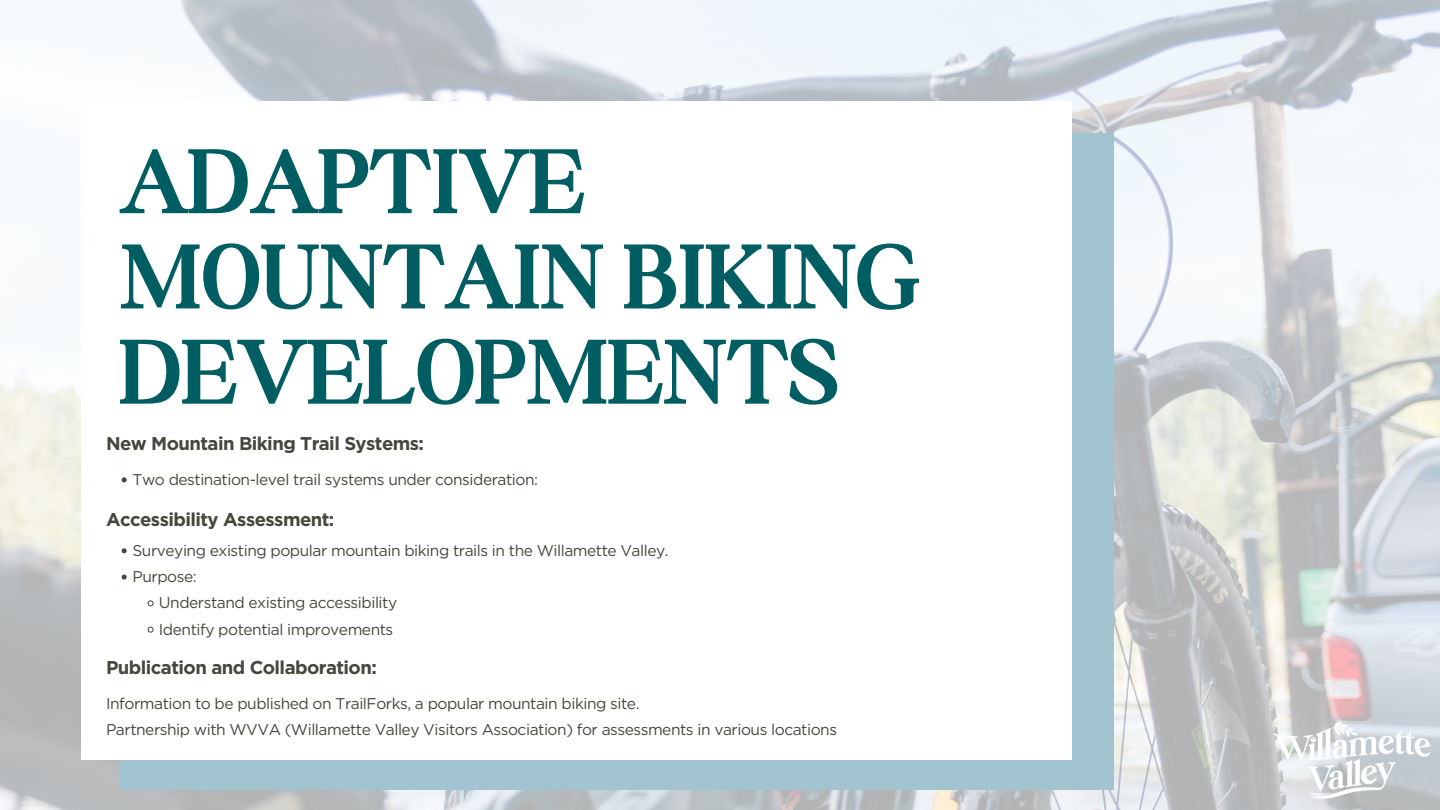
<style>
.page{position:relative;width:1440px;height:810px;background:#fff}
.page>*{position:absolute;margin:0;border:0;box-sizing:border-box;transform-origin:0 0}
.t1{font:700 98.4px/95.2px "Boston Angel";color:#005e62}
.t2{font:700 18.5px "Gotham";letter-spacing:-.03em;color:#45463c}
.t3{font:15.5px/26.3px "Gotham";letter-spacing:-.03em;color:#45463c}
</style>
<div class="page">
<img style="left:0;top:0;width:1440px;height:810px">
<div style="left:119px;top:133px;width:995px;height:657px;background:#a2c4d1"></div>
<div style="left:81px;top:101px;width:991px;height:659px;background:#fff"></div>
<svg style="left:122px;top:477px;width:5px;height:5px"></svg>
<svg style="left:122px;top:548px;width:5px;height:5px"></svg>
<svg style="left:122px;top:575px;width:5px;height:5px"></svg>
<svg style="left:148px;top:601px;width:5px;height:5px"></svg>
<svg style="left:148px;top:627px;width:5px;height:5px"></svg>
<img style="left:1264px;top:712px;width:176px;height:98px">
<h1 class="t1" style="left:119px;top:134px;width:803px">ADAPTIVE<br>MOUNTAIN BIKING<br>DEVELOPMENTS</h1>
<p class="t2" style="left:106px;top:432px;width:320px">New Mountain Biking Trail Systems:</p>
<p class="t3" style="left:133px;top:466px;width:407px">Two destination-level trail systems under consideration:</p>
<p class="t2" style="left:106px;top:508px;width:230px">Accessibility Assessment:</p>
<p class="t3" style="left:133px;top:537px;width:538px">Surveying existing popular mountain biking trails in the Willamette Valley.</p>
<p class="t3" style="left:133px;top:563px;width:66px">Purpose:</p>
<p class="t3" style="left:159px;top:590px;width:240px">Understand existing accessibility</p>
<p class="t3" style="left:159px;top:616px;width:236px">Identify potential improvements</p>
<p class="t2" style="left:106px;top:656px;width:272px">Publication and Collaboration:</p>
<p class="t3" style="left:106px;top:690px;width:733px">Information to be published on TrailForks, a popular mountain biking site.<br>Partnership with WVVA (Willamette Valley Visitors Association) for assessments in various locations</p>
</div>
